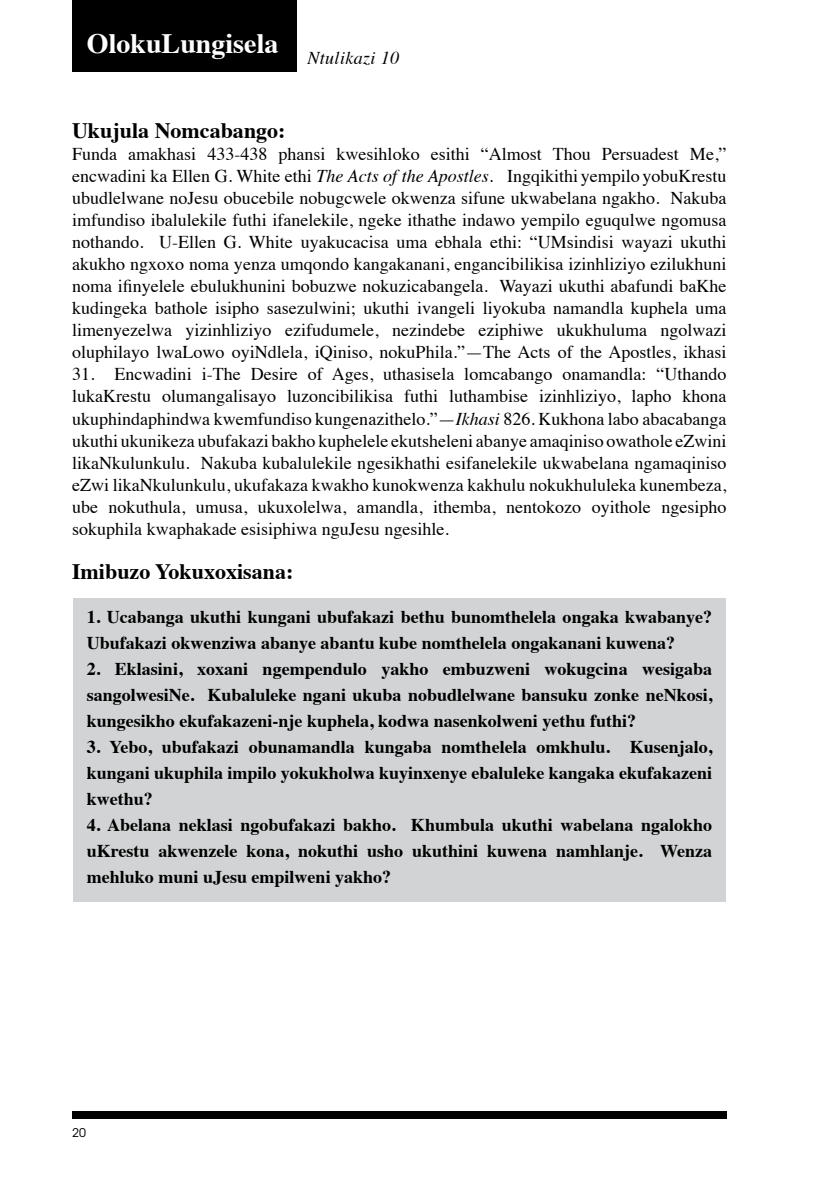
<style>
.page{position:relative;width:840px;height:1191px;background:#fff}
.page>*{position:absolute;margin:0;border:0;box-sizing:border-box;transform-origin:0 0}
.t1{font:700 28px "Times";color:#fff}
.t2{font:700 22px "Times";color:#000}
.t3{font:18px/22px "Times";color:#000;text-align:justify}
.t4{font:700 18px/26px "Times";color:#000;text-align:justify}
.t5{font:12px "ITC Avant Garde Std";color:#000}
.s1{font-style:italic}
</style>
<div class="page">
<div style="left:72px;top:1111px;width:654px;height:8px;background:#000"></div>
<div style="left:72px;top:0;width:225px;height:71px;background:#000"></div>
<div style="left:73px;top:598px;width:652px;height:303px;background:#d1d3d4"></div>
<h1 class="t1" style="left:87px;top:17px;width:313px">OlokuLungisela <sub>Ntulikazi</sub> <sub>10</sub></h1>
<p class="t2" style="left:72px;top:110px;width:215px">Ukujula Nomcabango:</p>
<p class="t3" style="left:72px;top:142px;width:655px">Funda amakhasi 433-438 phansi kwesihloko esithi “Almost Thou Persuadest Me,” encwadini ka Ellen G. White ethi <span class="s1">The Acts of the Apostles</span>. Ingqikithi yempilo yobuKrestu ubudlelwane noJesu obucebile nobugcwele okwenza sifune ukwabelana ngakho. Nakuba imfundiso ibalulekile futhi ifanelekile, ngeke ithathe indawo yempilo eguqulwe ngomusa nothando. U-Ellen G. White uyakucacisa uma ebhala ethi: “UMsindisi wayazi ukuthi akukho ngxoxo noma yenza umqondo kangakanani, engancibilikisa izinhliziyo ezilukhuni noma ifinyelele ebulukhunini bobuzwe nokuzicabangela. Wayazi ukuthi abafundi baKhe kudingeka bathole isipho sasezulwini; ukuthi ivangeli liyokuba namandla kuphela uma limenyezelwa yizinhliziyo ezifudumele, nezindebe eziphiwe ukukhuluma ngolwazi oluphilayo lwaLowo oyiNdlela, iQiniso, nokuPhila.”—The Acts of the Apostles, ikhasi</p>
<p class="t3" style="left:72px;top:362px;width:655px">31. Encwadini i-The Desire of Ages, uthasisela lomcabango onamandla: “Uthando lukaKrestu olumangalisayo luzoncibilikisa futhi luthambise izinhliziyo, lapho khona ukuphindaphindwa kwemfundiso kungenazithelo.”—<span class="s1">Ikhasi</span> 826. Kukhona labo abacabanga ukuthi ukunikeza ubufakazi bakho kuphelele ekutsheleni abanye amaqiniso owathole eZwini likaNkulunkulu. Nakuba kubalulekile ngesikhathi esifanelekile ukwabelana ngamaqiniso eZwi likaNkulunkulu, ukufakaza kwakho kunokwenza kakhulu nokukhululeka kunembeza, ube nokuthula, umusa, ukuxolelwa, amandla, ithemba, nentokozo oyithole ngesipho sokuphila kwaphakade esisiphiwa nguJesu ngesihle.</p>
<p class="t2" style="left:72px;top:550px;width:223px">Imibuzo Yokuxoxisana:</p>
<p class="t4" style="left:87px;top:602px;width:626px">1. Ucabanga ukuthi kungani ubufakazi bethu bunomthelela ongaka kwabanye?<br>Ubufakazi okwenziwa abanye abantu kube nomthelela ongakanani kuwena?</p>
<p class="t4" style="left:87px;top:654px;width:626px">2. Eklasini, xoxani ngempendulo yakho embuzweni wokugcina wesigaba sangolwesiNe. Kubaluleke ngani ukuba nobudlelwane bansuku zonke neNkosi, kungesikho ekufakazeni-nje kuphela, kodwa nasenkolweni yethu futhi?</p>
<p class="t4" style="left:87px;top:732px;width:626px">3. Yebo, ubufakazi obunamandla kungaba nomthelela omkhulu. Kusenjalo, kungani ukuphila impilo yokukholwa kuyinxenye ebaluleke kangaka ekufakazeni kwethu?</p>
<p class="t4" style="left:87px;top:810px;width:626px">4. Abelana neklasi ngobufakazi bakho. Khumbula ukuthi wabelana ngalokho uKrestu akwenzele kona, nokuthi usho ukuthini kuwena namhlanje. Wenza mehluko muni uJesu empilweni yakho?</p>
<p class="t5" style="left:72px;top:1125px;width:15px">20</p>
</div>
